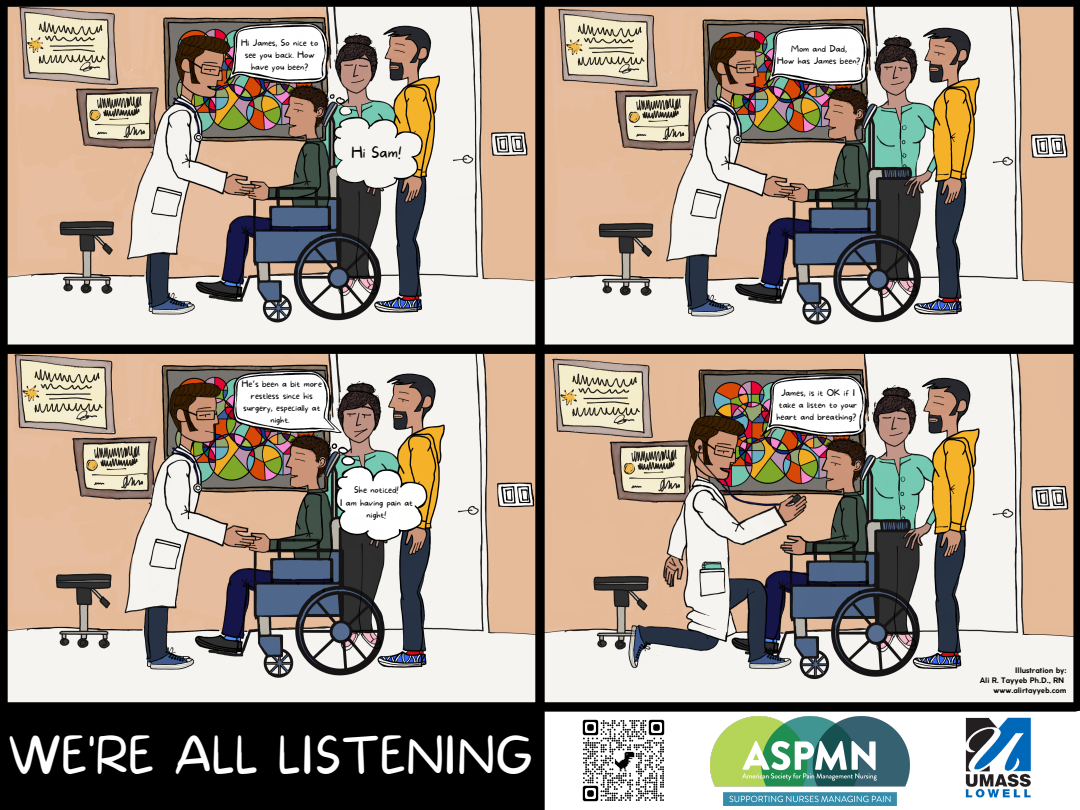
<style>
.page{position:relative;width:1080px;height:810px;background:#000}
.page>*{position:absolute;margin:0;border:0;box-sizing:border-box;transform-origin:0 0}
.t1{font:100 48.75px "More Sugar";color:#fff}
.t2{font:100 15px "More Sugar";color:#000}
.t3{font:100 8.75px/12.2px "More Sugar";color:#000;text-align:center}
.t4{font:700 7.5px "Coco Gothic";color:#000}
.s1{font-family:"Noto Sans Gurmukhi";font-weight:400}
</style>
<div class="page">
<img style="left:545px;top:7px;width:528px;height:338px">
<div style="left:545px;top:710px;width:535px;height:100px;background:#fff"></div>
<img style="left:8px;top:354px;width:527px;height:348px">
<img style="left:545px;top:354px;width:528px;height:348px">
<img style="left:8px;top:7px;width:527px;height:338px">
<img style="left:711px;top:716px;width:199px;height:89px">
<img style="left:956px;top:712px;width:86px;height:98px">
<img style="left:574px;top:712px;width:98px;height:98px">
<div style="left:5px;top:702px;width:1070px;height:10px;background:#000"></div>
<p class="t3" style="left:241px;top:37px;width:79px">Hi James, So nice to see you back. How have you been?</p>
<p class="t3" style="left:791px;top:43px;width:57px">Mom and Dad,</p>
<p class="t3" style="left:777px;top:55px;width:85px">How has James been?</p>
<p class="t2" style="left:351px;top:144px;width:52px">Hi Sam!</p>
<p class="t3" style="left:242px;top:378px;width:82px">He<span class="s1">’</span>s been a bit more restless since his surgery, especially at night.</p>
<p class="t3" style="left:354px;top:484px;width:46px">She noticed!</p>
<p class="t3" style="left:340px;top:497px;width:75px">I am having pain at night!</p>
<p class="t1" style="left:8px;top:727px;width:526px">WE'RE ALL LISTENING</p>
<p class="t3" style="left:776px;top:387px;width:82px">James, is it OK if I take a listen to your heart and breathing?</p>
<p class="t4" style="left:1015px;top:667px;width:53px">Illustration by:</p>
<p class="t4" style="left:980px;top:677px;width:86px">Ali R. Tayyeb Ph.D., RN</p>
<p class="t4" style="left:993px;top:688px;width:74px">www.alirtayyeb.com</p>
</div>
